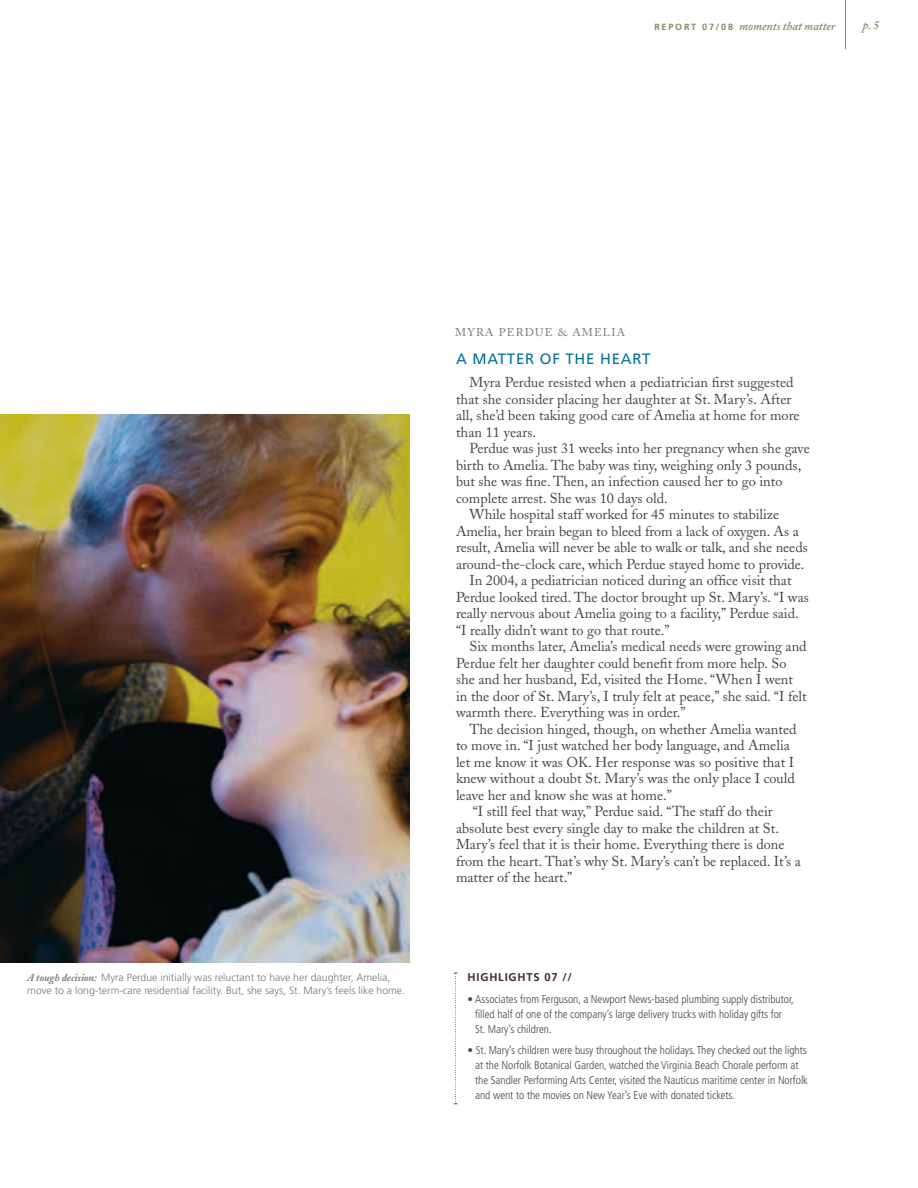
<style>
.page{position:relative;width:918px;height:1188px;background:#fff}
.page>*{position:absolute;margin:0;border:0;box-sizing:border-box;transform-origin:0 0}
.t1{font:15px "Frutiger";letter-spacing:.05em;color:#02729a}
.t2{font:14.25px/16.5px "Adobe Caslon";color:#49433d}
.t3{font:italic 600 12px "Adobe Caslon";color:#8c845e}
.t4{font:300 condensed 11.25px/15px "Frutiger";letter-spacing:-.005em;color:#49433d}
.t5{font:11.25px "Adobe Caslon";letter-spacing:.11em;color:#7f7670}
.t6{font:700 11.25px "Frutiger";letter-spacing:.07em;color:#422839}
.t7{font:300 10.5px/13.5px "Frutiger";color:#7f7670}
.s1{font-family:"Frutiger";font-weight:700;font-style:normal;font-size:9px}
.s2{font-family:"Adobe Caslon";font-weight:700;font-style:italic}
</style>
<div class="page">
<hr style="left:845px;top:0;width:1px;height:49px;background:#8c845e">
<img style="left:0;top:415px;width:410px;height:547px">
<svg style="left:454px;top:973px;width:3px;height:131px"></svg>
<p class="t3" style="left:654px;top:19px;width:183px"><span class="s1">R E P O R T 0 7 / 0 8</span> moments that matter</p>
<p class="t3" style="left:862px;top:19px;width:18px">p. 5</p>
<p class="t7" style="left:27px;top:971px;width:379px"><span class="s2">A tough decision:</span> Myra Perdue initially was reluctant to have her daughter, Amelia, move to a long-term-care residential facility. But, she says, St. Mary’s feels like home.</p>
<p class="t5" style="left:455px;top:325px;width:31px">Myra</p>
<p class="t5" style="left:499px;top:325px;width:19px">Perdue</p>
<p class="t5" style="left:558px;top:325px;width:62px">&amp; Ame lia</p>
<p class="t1" style="left:456px;top:350px;width:196px">A MATTER OF TH E HEART</p>
<p class="t2" style="left:456px;top:374px;width:345px;text-indent:13px">Myra Perdue resisted when a pediatrician first suggested that she consider placing her daughter at St. Mary’s. After all, she’d been taking good care of Amelia at home for more than 11 years.</p>
<p class="t2" style="left:470px;top:440px;width:342px">Perdue was just 31 weeks into her pregnancy when she gave</p>
<p class="t2" style="left:456px;top:457px;width:347px">birth to Amelia. The baby was tiny, weighing only 3 pounds,</p>
<p class="t2" style="left:456px;top:473px;width:328px">but she was fine. Then, an infection caused her to go into</p>
<p class="t2" style="left:456px;top:490px;width:213px">complete arrest. She was 10 days old.</p>
<p class="t2" style="left:470px;top:506px;width:311px">While hospital staff worked for 45 minutes to stabilize</p>
<p class="t2" style="left:456px;top:523px;width:344px">Amelia, her brain began to bleed from a lack of oxygen. As a</p>
<p class="t2" style="left:456px;top:539px;width:353px">result, Amelia will never be able to walk or talk, and she needs</p>
<p class="t2" style="left:456px;top:556px;width:350px">around-the-clock care, which Perdue stayed home to provide.</p>
<p class="t2" style="left:470px;top:572px;width:324px">In 2004, a pediatrician noticed during an office visit that</p>
<p class="t2" style="left:456px;top:589px;width:354px">Perdue looked tired. The doctor brought up St. Mary’s. “I was</p>
<p class="t2" style="left:456px;top:605px;width:344px">really nervous about Amelia going to a facility,” Perdue said.</p>
<p class="t2" style="left:456px;top:622px;width:215px">“I really didn’t want to go that route.”</p>
<p class="t2" style="left:470px;top:638px;width:339px">Six months later, Amelia’s medical needs were growing and</p>
<p class="t2" style="left:456px;top:655px;width:332px">Perdue felt her daughter could benefit from more help. So</p>
<p class="t2" style="left:456px;top:671px;width:339px">she and her husband, Ed, visited the Home. “When I went</p>
<p class="t2" style="left:456px;top:688px;width:352px">in the door of St. Mary’s, I truly felt at peace,” she said. “I felt</p>
<p class="t2" style="left:456px;top:704px;width:231px">warmth there. Everything was in order.”</p>
<p class="t2" style="left:470px;top:721px;width:329px">The decision hinged, though, on whether Amelia wanted</p>
<p class="t2" style="left:456px;top:737px;width:335px">to move in. “I just watched her body language, and Amelia</p>
<p class="t2" style="left:456px;top:754px;width:340px">let me know it was OK. Her response was so positive that I</p>
<p class="t2" style="left:456px;top:770px;width:340px">knew without a doubt St. Mary’s was the only place I could</p>
<p class="t2" style="left:456px;top:787px;width:217px">leave her and know she was at home.”</p>
<p class="t2" style="left:473px;top:803px;width:301px">“I still feel that way,” Perdue said. “The staff do their</p>
<p class="t2" style="left:456px;top:820px;width:325px">absolute best every single day to make the children at St.</p>
<p class="t2" style="left:456px;top:836px;width:330px">Mary’s feel that it is their home. Everything there is done</p>
<p class="t2" style="left:456px;top:853px;width:347px">from the heart. That’s why St. Mary’s can’t be replaced. It’s a</p>
<p class="t2" style="left:456px;top:869px;width:118px">matter of the heart.”</p>
<p class="t6" style="left:468px;top:971px;width:106px">HIGHLIGHTS 07 //</p>
<p class="t4" style="left:475px;top:992px;width:320px;text-indent:-8px">• Associates from Ferguson, a Newport News-based plumbing supply distributor, filled half of one of the company’s large delivery trucks with holiday gifts for<br>St. Mary’s children.</p>
<p class="t4" style="left:475px;top:1043px;width:334px;text-indent:-7px">• St. Mary’s children were busy throughout the holidays. They checked out the lights at the Norfolk Botanical Garden, watched the Virginia Beach Chorale perform at the Sandler Performing Arts Center, visited the Nauticus maritime center in Norfolk and went to the movies on New Year’s Eve with donated tickets.</p>
</div>
